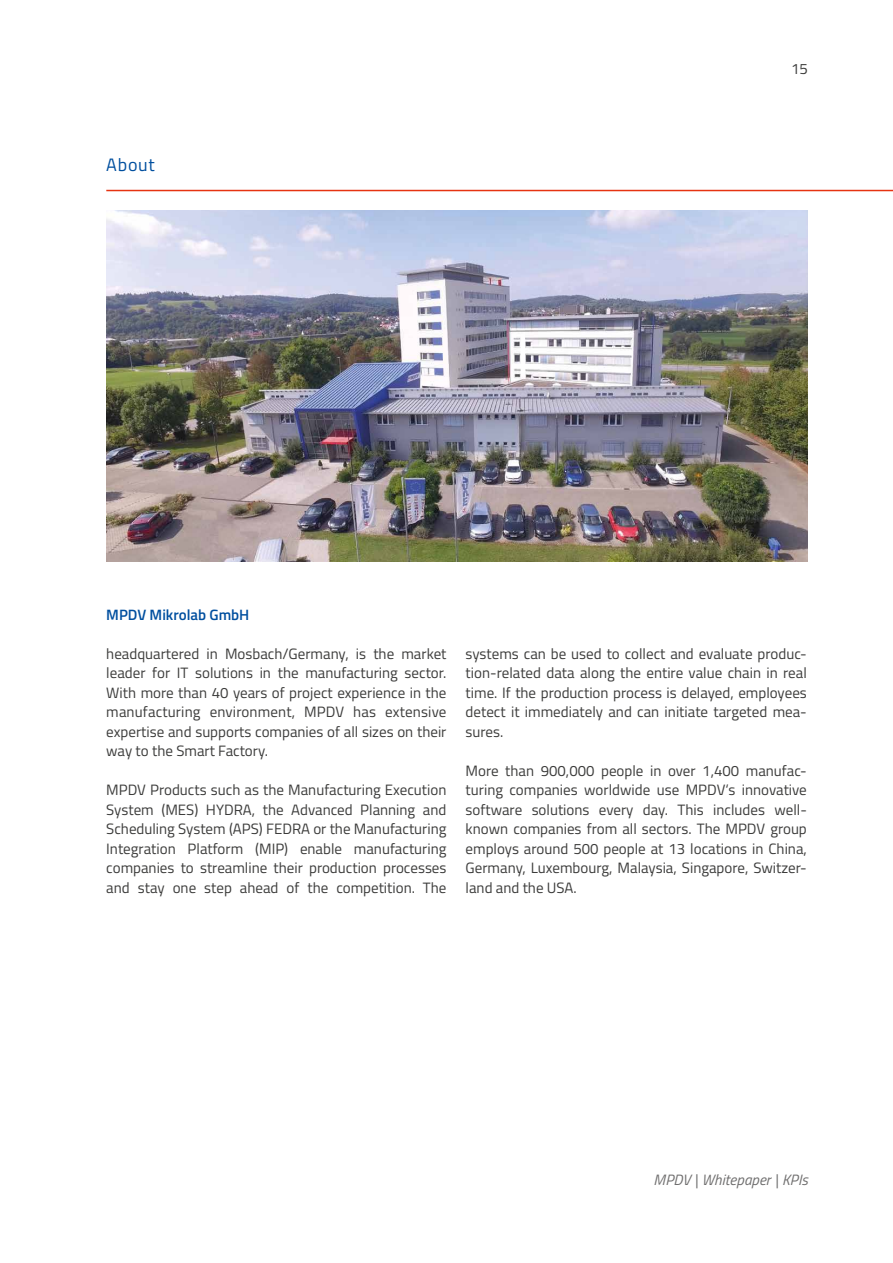
<style>
.page{position:relative;width:893px;height:1263px;background:#fff}
.page>*{position:absolute;margin:0;border:0;box-sizing:border-box;transform-origin:0 0}
.t1{font:18px "Titillium";letter-spacing:.04em;color:#004f9f}
.t2{font:15px/19.5px "Titillium";color:#3c3c3b;text-align:justify}
.t3{font:italic 15px "Titillium";color:#706f6f}
.t4{font:600 15px "Titillium";color:#004f9f}
</style>
<div class="page">
<hr style="left:106px;top:190px;width:787px;height:1px;background:#e63312">
<img style="left:106px;top:210px;width:702px;height:351px">
<p class="t1" style="left:106px;top:152px;width:50px">About</p>
<p class="t2" style="left:791px;top:58px;width:18px">15</p>
<p class="t4" style="left:106px;top:603px;width:145px">MPDV Mikrolab GmbH</p>
<p class="t2" style="left:106px;top:643px;width:342px">headquartered in Mosbach/Germany, is the market leader for IT solutions in the manufacturing sector.<br>With more than 40 years of project experience in the manufacturing environment, MPDV has extensive expertise and supports companies of all sizes on their way to the Smart Factory.</p>
<p class="t2" style="left:106px;top:779px;width:342px">MPDV Products such as the Manufacturing Execution System (MES) HYDRA, the Advanced Planning and Scheduling System (APS) FEDRA or the Manufacturing Integration Platform (MIP) enable manufacturing companies to streamline their production processes and stay one step ahead of the competition. The</p>
<p class="t2" style="left:466px;top:643px;width:343px">systems can be used to collect and evaluate produc&shy;tion-related data along the entire value chain in real time. If the production process is delayed, employees detect it immediately and can initiate targeted mea&shy;sures.</p>
<p class="t2" style="left:466px;top:760px;width:343px;text-align:left">More than 900,000 people in over 1,400 manufac&shy;turing companies worldwide use MPDV‘s innovative software solutions every day. This includes well&shy;known companies from all sectors. The MPDV group employs around 500 people at 13 locations in China, Germany, Luxembourg, Malaysia, Singapore, Switzer&shy;land and the USA.</p>
<p class="t3" style="left:654px;top:1169px;width:156px">MPDV | Whitepaper | KPIs</p>
</div>
